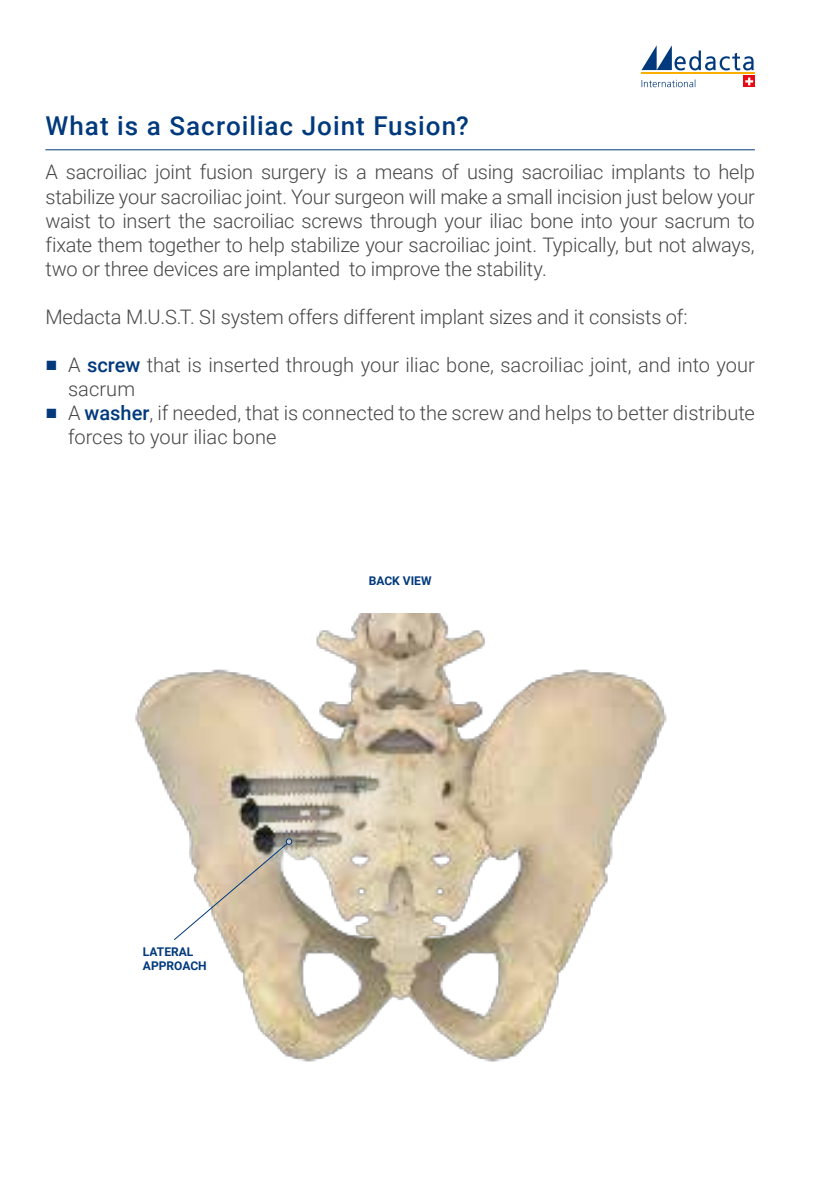
<style>
.page{position:relative;width:840px;height:1191px;background:#fff}
.page>*{position:absolute;margin:0;border:0;box-sizing:border-box;transform-origin:0 0}
.t1{font:500 26px "Roboto";letter-spacing:.035em;color:#01397d}
.t2{font:300 20px/24px "Roboto";letter-spacing:-.005em;color:#474747}
.t3{font:700 12px/14.4px "Roboto";color:#01397d}
.s1{font-family:"Arial";font-weight:400;color:#01397d}
.s2{font-weight:500;color:#01397d}
</style>
<div class="page">
<hr style="left:45px;top:149px;width:709px;height:1px;background:#01397d">
<hr style="left:640px;top:72px;width:114px;height:2px;background:#f9ae00">
<svg style="left:641px;top:45px;width:112px;height:25px"></svg>
<svg style="left:743px;top:76px;width:11px;height:11px"></svg>
<svg style="left:744px;top:78px;width:8px;height:7px"></svg>
<svg style="left:641px;top:80px;width:54px;height:7px"></svg>
<img style="left:135px;top:613px;width:532px;height:449px">
<svg style="left:173px;top:838px;width:119px;height:103px"></svg>
<h1 class="t1" style="left:45px;top:108px;width:425px">What is a Sacroiliac Joint Fusion?</h1>
<p class="t2" style="left:45px;top:160px;width:710px;text-align:justify">A sacroiliac joint fusion surgery is a means of using sacroiliac implants to help stabilize your sacroiliac joint. Your surgeon will make a small incision just below your waist to insert the sacroiliac screws through your iliac bone into your sacrum to fixate them together to help stabilize your sacroiliac joint. Typically, but not always, two or three devices are implanted to improve the stability.</p>
<p class="t2" style="left:45px;top:304px;width:643px">Medacta M.U.S.T. SI system offers different implant sizes and it consists of:</p>
<p class="t2" style="left:68px;top:352px;width:687px;text-indent:-23px"><span class="s1">■</span> A <span class="s2">screw</span> that is inserted through your iliac bone, sacroiliac joint, and into your sacrum</p>
<p class="t2" style="left:68px;top:400px;width:687px;text-indent:-23px"><span class="s1">■</span> A <span class="s2">washer</span>, if needed, that is connected to the screw and helps to better distribute forces to your iliac bone</p>
<p class="t3" style="left:143px;top:944px;width:65px">LATERAL<br>APPROACH</p>
<p class="t3" style="left:368px;top:573px;width:64px">BACK VIEW</p>
</div>
